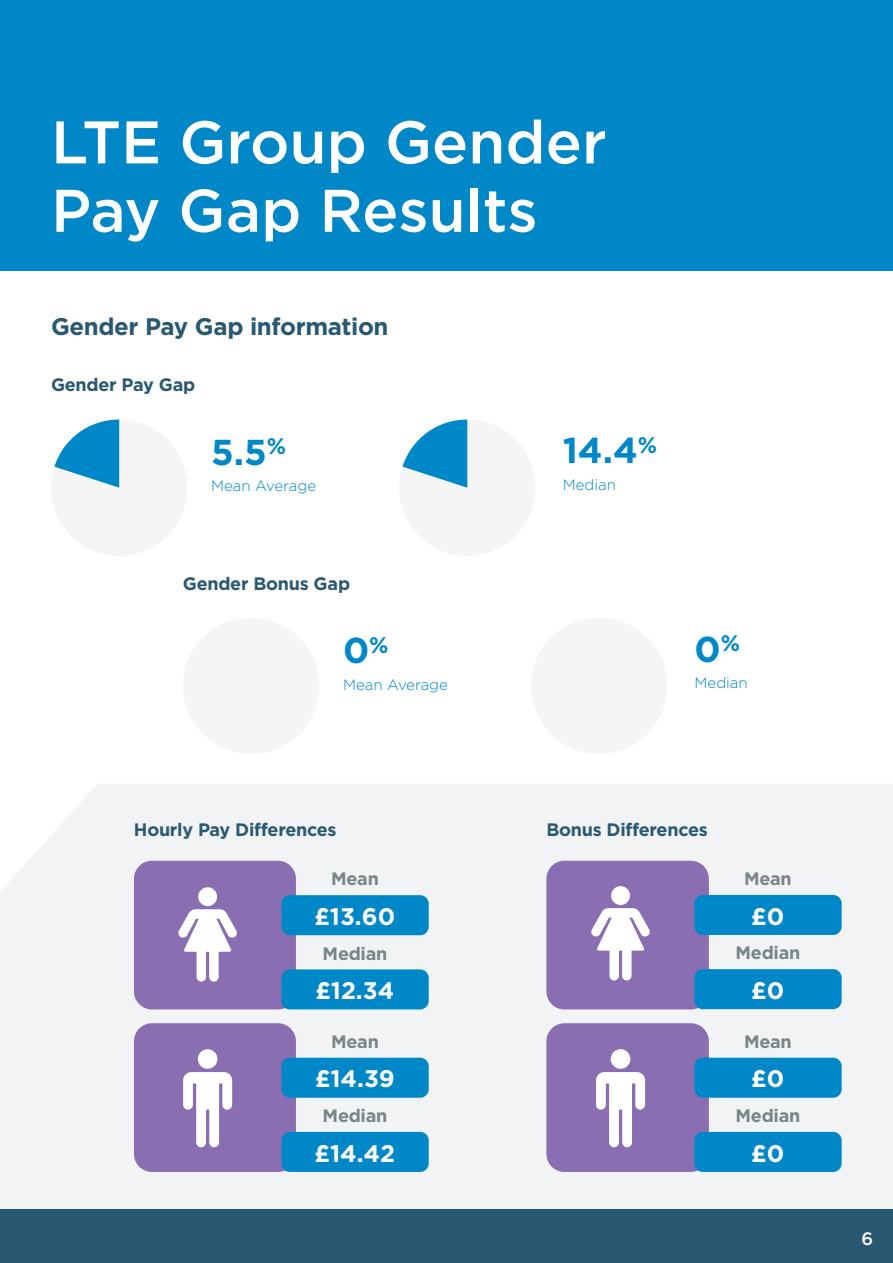
<style>
.page{position:relative;width:893px;height:1263px;background:#fff}
.page>*{position:absolute;margin:0;border:0;box-sizing:border-box;transform-origin:0 0}
.t1{font:500 60px/68.4px "Gotham";color:#fff}
.t2{font:700 36px "Gotham";color:#0087c7}
.t3{font:700 24px "Gotham";color:#fbfbfa}
.t4{font:700 24px "Gotham";letter-spacing:-.015em;color:#295872}
.t5{font:700 24px "Gotham";color:#fff}
.t6{font:700 18px "Gotham";letter-spacing:-.015em;color:#295872}
.t7{font:700 18px "Gotham";letter-spacing:-.015em;color:#798689}
.t8{font:500 18px "Gotham";color:#fff}
.t9{font:300 15px "Gotham";color:#0087c7}
</style>
<div class="page">
<div style="left:0;top:784px;width:893px;height:426px;background:#f2f3f4"></div>
<div style="left:134px;top:1023px;width:162px;height:149px;background:#896fb1;border-radius:18px"></div>
<div style="left:546px;top:1023px;width:163px;height:149px;background:#896fb1;border-radius:18px"></div>
<div style="left:134px;top:861px;width:162px;height:148px;background:#896fb1;border-radius:18px"></div>
<div style="left:546px;top:861px;width:163px;height:148px;background:#896fb1;border-radius:18px"></div>
<div style="left:0;top:0;width:893px;height:270px;background:#0087c7"></div>
<div style="left:51px;top:419px;width:136px;height:137px;background:#f5f5f5;border-radius:50%"></div>
<div style="left:183px;top:618px;width:136px;height:136px;background:#f5f5f5;border-radius:50%"></div>
<div style="left:399px;top:419px;width:136px;height:137px;background:#f5f5f5;border-radius:50%"></div>
<div style="left:531px;top:618px;width:136px;height:136px;background:#f5f5f5;border-radius:50%"></div>
<svg style="left:54px;top:419px;width:65px;height:69px"></svg>
<svg style="left:402px;top:419px;width:65px;height:69px"></svg>
<div style="left:611px;top:886px;width:19px;height:19px;background:#fff;border-radius:50%"></div>
<svg style="left:591px;top:908px;width:59px;height:72px"></svg>
<div style="left:198px;top:887px;width:19px;height:19px;background:#fff;border-radius:50%"></div>
<svg style="left:178px;top:909px;width:59px;height:73px"></svg>
<div style="left:198px;top:1049px;width:19px;height:20px;background:#fff;border-radius:50%"></div>
<svg style="left:183px;top:1072px;width:49px;height:75px"></svg>
<div style="left:611px;top:1049px;width:19px;height:20px;background:#fff;border-radius:50%"></div>
<svg style="left:596px;top:1072px;width:49px;height:75px"></svg>
<div style="left:281px;top:1058px;width:148px;height:40px;background:#0087c7;border-radius:9px"></div>
<div style="left:694px;top:1058px;width:148px;height:40px;background:#0087c7;border-radius:9px"></div>
<div style="left:281px;top:895px;width:148px;height:40px;background:#0087c7;border-radius:9px"></div>
<div style="left:694px;top:895px;width:148px;height:40px;background:#0087c7;border-radius:9px"></div>
<div style="left:281px;top:1132px;width:148px;height:40px;background:#0087c7;border-radius:9px"></div>
<div style="left:694px;top:1132px;width:148px;height:40px;background:#0087c7;border-radius:9px"></div>
<div style="left:281px;top:969px;width:148px;height:40px;background:#0087c7;border-radius:9px"></div>
<div style="left:694px;top:969px;width:148px;height:40px;background:#0087c7;border-radius:9px"></div>
<div style="left:0;top:1210px;width:893px;height:53px;background:#295872"></div>
<h1 class="t1" style="left:51px;top:107px;width:557px">LTE Group Gender<br>Pay Gap Results</h1>
<h3 class="t4" style="left:51px;top:310px;width:339px">Gender Pay Gap information</h3>
<p class="t6" style="left:51px;top:373px;width:146px">Gender Pay Gap</p>
<h2 class="t2" style="left:211px;top:428px;width:77px">5.5<sup>%</sup></h2>
<p class="t9" style="left:211px;top:477px;width:106px">Mean Average</p>
<p class="t6" style="left:183px;top:571px;width:169px">Gender Bonus Gap</p>
<h2 class="t2" style="left:343px;top:626px;width:47px">0<sup>%</sup></h2>
<p class="t9" style="left:343px;top:675px;width:106px">Mean Average</p>
<p class="t6" style="left:134px;top:817px;width:204px">Hourly Pay Differences</p>
<h2 class="t2" style="left:563px;top:427px;width:96px">14.4<sup>%</sup></h2>
<p class="t9" style="left:563px;top:475px;width:55px">Median</p>
<h2 class="t2" style="left:695px;top:625px;width:47px">0<sup>%</sup></h2>
<p class="t9" style="left:695px;top:673px;width:55px">Median</p>
<p class="t6" style="left:546px;top:817px;width:163px">Bonus Differences</p>
<p class="t7" style="left:331px;top:867px;width:49px">Mean</p>
<p class="t7" style="left:744px;top:867px;width:49px">Mean</p>
<h3 class="t3" style="left:314px;top:900px;width:82px">£13.60</h3>
<h3 class="t5" style="left:751px;top:900px;width:34px">£0</h3>
<p class="t7" style="left:323px;top:941px;width:66px">Median</p>
<p class="t7" style="left:736px;top:941px;width:66px">Median</p>
<h3 class="t3" style="left:315px;top:974px;width:80px">£12.34</h3>
<h3 class="t5" style="left:751px;top:974px;width:34px">£0</h3>
<p class="t7" style="left:331px;top:1029px;width:49px">Mean</p>
<p class="t7" style="left:744px;top:1029px;width:49px">Mean</p>
<h3 class="t3" style="left:315px;top:1063px;width:81px">£14.39</h3>
<h3 class="t5" style="left:751px;top:1063px;width:34px">£0</h3>
<p class="t7" style="left:323px;top:1104px;width:66px">Median</p>
<p class="t7" style="left:736px;top:1104px;width:66px">Median</p>
<h3 class="t3" style="left:315px;top:1137px;width:82px">£14.42</h3>
<h3 class="t5" style="left:751px;top:1137px;width:34px">£0</h3>
<p class="t8" style="left:861px;top:1226px;width:13px">6</p>
</div>
